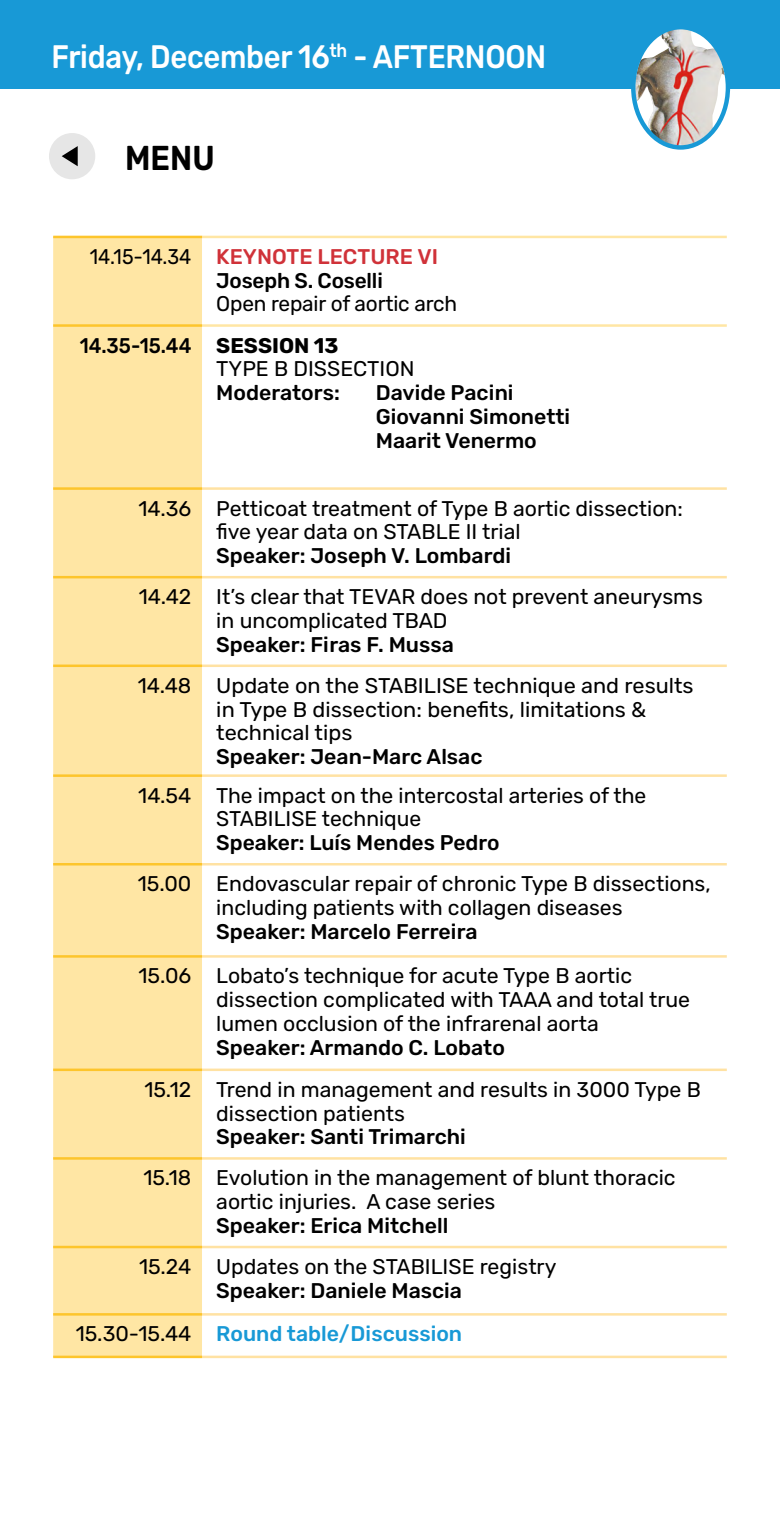
<style>
.page{position:relative;width:780px;height:1524px;background:#fff}
.page>*{position:absolute;margin:0;border:0;box-sizing:border-box;transform-origin:0 0}
.t1{font:600 34.5px "Rubik";color:#000;scale:.9 1}
.t2{font:500 32.5px "Rubik";letter-spacing:-.01em;color:#fff;scale:.9 1}
.t3{font:21.25px/23.8px "Rubik";color:#000}
.t4{font:500 21.25px/23.8px "Rubik";color:#000}
.t5{font:500 21.25px/23.8px "Rubik";letter-spacing:-.005em;color:#d03239}
.s1{font-weight:400;color:#000}
.s2{color:#000}
.s3{font-weight:500}
.s4{font-weight:700}
.s5{font-weight:400}
.s6{color:#1899d6}
</style>
<div class="page">
<div style="left:0;top:0;width:780px;height:88px;background:#1899d6"></div>
<img style="left:633px;top:30px;width:91px;height:115px">
<div style="left:631px;top:25px;width:99px;height:125px;border:4px solid #1899d6;border-radius:50%"></div>
<div style="left:53px;top:238px;width:149px;height:1117px;background:#ffe6a4"></div>
<svg style="left:202px;top:238px;width:524px;height:1078px"></svg>
<hr style="left:202px;top:487px;width:524px;height:3px;background:#ffe2a3">
<hr style="left:202px;top:576px;width:524px;height:2px;background:#ffe2a3">
<hr style="left:202px;top:664px;width:524px;height:3px;background:#ffe2a3">
<hr style="left:202px;top:774px;width:524px;height:3px;background:#ffe2a3">
<hr style="left:202px;top:863px;width:524px;height:2px;background:#ffe2a3">
<hr style="left:202px;top:955px;width:524px;height:2px;background:#ffe2a3">
<hr style="left:202px;top:1068px;width:524px;height:3px;background:#ffe2a3">
<hr style="left:202px;top:1157px;width:524px;height:2px;background:#ffe2a3">
<hr style="left:202px;top:1245px;width:524px;height:3px;background:#ffe2a3">
<hr style="left:202px;top:1313px;width:524px;height:2px;background:#ffe2a3">
<hr style="left:202px;top:1355px;width:524px;height:3px;background:#ffe2a3">
<hr style="left:202px;top:236px;width:524px;height:2px;background:#ffe6a4">
<hr style="left:202px;top:324px;width:524px;height:3px;background:#ffe6a4">
<hr style="left:53px;top:487px;width:149px;height:3px;background:#fdc52c">
<hr style="left:53px;top:576px;width:149px;height:2px;background:#fdc52c">
<hr style="left:53px;top:664px;width:149px;height:3px;background:#fdc52c">
<hr style="left:53px;top:774px;width:149px;height:3px;background:#fdc52c">
<hr style="left:53px;top:863px;width:149px;height:2px;background:#fdc52c">
<hr style="left:53px;top:955px;width:149px;height:2px;background:#fdc52c">
<hr style="left:53px;top:1068px;width:149px;height:3px;background:#fdc52c">
<hr style="left:53px;top:1157px;width:149px;height:2px;background:#fdc52c">
<hr style="left:53px;top:1245px;width:149px;height:3px;background:#fdc52c">
<hr style="left:53px;top:1313px;width:149px;height:2px;background:#fdc52c">
<hr style="left:53px;top:1355px;width:149px;height:3px;background:#fdc52c">
<hr style="left:53px;top:236px;width:149px;height:2px;background:#fdc52c">
<hr style="left:53px;top:324px;width:149px;height:3px;background:#fdc52c">
<div style="left:49px;top:133px;width:46px;height:46px;background:#e6e6e6;border-radius:50%"></div>
<svg style="left:62px;top:146px;width:16px;height:20px"></svg>
<h2 class="t2" style="left:51px;top:39px;width:551px">Friday, December 16<sup>th</sup> - AFTERNOON</h2>
<h1 class="t1" style="left:125px;top:138px;width:101px">MENU</h1>
<p class="t5" style="left:216px;top:245px;width:223px;text-indent:-126px"><span class="s1">14.15-14.34</span> KEYNOTE LECTURE VI<br><span class="s2">Joseph S. Coselli</span></p>
<p class="t3" style="left:80px;top:284px;width:379px;line-height:41.1px;text-indent:136px">Open repair of aortic arch<br><span class="s3">14.35-15.44</span> <span class="s4">SESSION 13</span></p>
<p class="t3" style="left:216px;top:357px;width:200px">TYPE B DISSECTION</p>
<p class="t4" style="left:216px;top:381px;width:125px">Moderators:</p>
<p class="t4" style="left:376px;top:381px;width:196px">Davide Pacini<br>Giovanni Simonetti<br>Maarit Venermo</p>
<p class="t3" style="left:216px;top:497px;width:468px;text-indent:-78px">14.36 Petticoat treatment of Type B aortic dissection: five year data on STABLE II trial</p>
<p class="t4" style="left:216px;top:544px;width:296px">Speaker: Joseph V. Lombardi</p>
<p class="t3" style="left:216px;top:585px;width:488px;text-indent:-77px">14.42 It’s clear that TEVAR does not prevent aneurysms in uncomplicated TBAD</p>
<p class="t4" style="left:216px;top:633px;width:239px">Speaker: Firas F. Mussa</p>
<p class="t3" style="left:216px;top:674px;width:479px;text-indent:-79px">14.48 Update on the STABILISE technique and results in Type B dissection: benefits, limitations &amp; technical tips</p>
<p class="t4" style="left:216px;top:745px;width:268px">Speaker: Jean-Marc Alsac</p>
<p class="t3" style="left:216px;top:784px;width:431px;text-indent:-78px">14.54 The impact on the intercostal arteries of the<br>STABILISE technique</p>
<p class="t4" style="left:216px;top:831px;width:285px">Speaker: Luís Mendes Pedro</p>
<p class="t3" style="left:138px;top:872px;width:574px;text-align:center">15.00 Endovascular repair of chronic Type B dissections, including patients with collagen diseases</p>
<p class="t4" style="left:216px;top:920px;width:263px">Speaker: Marcelo Ferreira</p>
<p class="t3" style="left:216px;top:964px;width:475px;text-indent:-78px">15.06 Lobato’s technique for acute Type B aortic dissection complicated with TAAA and total true lumen occlusion of the infrarenal aorta</p>
<p class="t4" style="left:216px;top:1036px;width:290px">Speaker: Armando C. Lobato</p>
<p class="t3" style="left:216px;top:1078px;width:486px;text-indent:-72px">15.12 Trend in management and results in 3000 Type B dissection patients</p>
<p class="t4" style="left:216px;top:1125px;width:251px">Speaker: Santi Trimarchi</p>
<p class="t3" style="left:216px;top:1166px;width:461px;text-indent:-73px">15.18 Evolution in the management of blunt thoracic aortic injuries. A case series</p>
<p class="t4" style="left:216px;top:1214px;width:233px">Speaker: Erica Mitchell</p>
<p class="t3" style="left:139px;top:1255px;width:419px">15.24 Updates on the STABILISE registry</p>
<p class="t4" style="left:76px;top:1269px;width:388px;line-height:43.5px;text-align:right">Speaker: Daniele Mascia<br><span class="s5">15.30-15.44</span> <span class="s6">Round table/Discussion</span></p>
</div>
